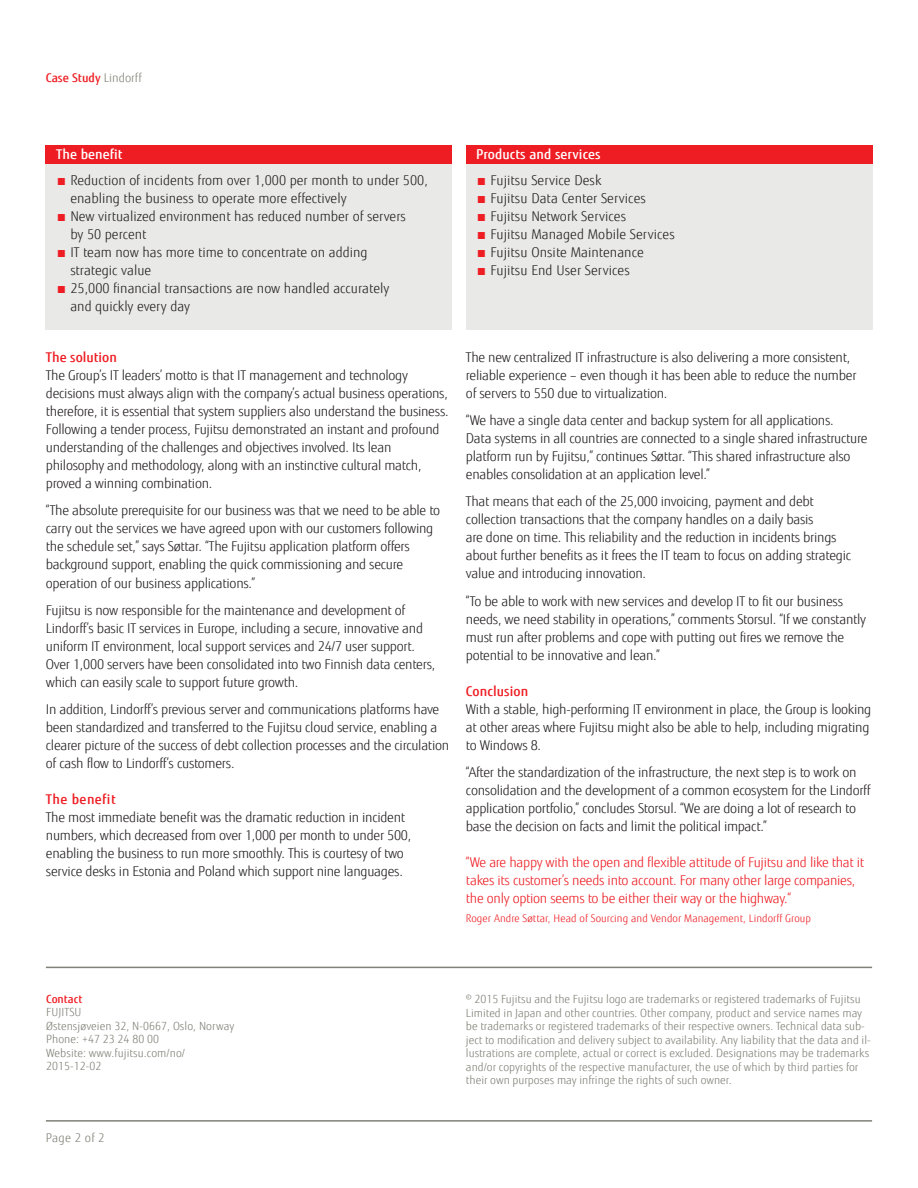
<style>
.page{position:relative;width:918px;height:1188px;background:#fff}
.page>*{position:absolute;margin:0;border:0;box-sizing:border-box;transform-origin:0 0}
.Copytext{font:300 13.5px/18px "Fujitsu Sans";letter-spacing:-.02em;color:#231f20}
.Copytext-2{font:300 13.5px/18px "Fujitsu Sans";color:#231f20}
.Copytext-3{font:300 13.5px/18px "Fujitsu Sans";letter-spacing:-.02em;color:#ee1d23}
.Copytext-4{font:300 13.5px "Fujitsu Sans";letter-spacing:.005em;color:#231f20}
.Copytext-5{font:500 13.5px "Fujitsu Sans";letter-spacing:.005em;color:#fff}
.Copytext-6{font:500 13.5px "Fujitsu Sans";color:#ee1d23}
.Copytext-7{font:500 13.5px "Fujitsu Sans";letter-spacing:.03em;color:#ee1d23}
.Copytext-8{font:500 12px "Fujitsu Sans";color:#ee1d23}
.Copytext-9{font:300 12px "Fujitsu Sans";letter-spacing:.02em;color:#818178}
.intro{font:300 11.25px/13.5px "Fujitsu Sans";color:#818178}
.intro-2{font:500 11.25px "Fujitsu Sans";color:#ee1d23}
.Copytext-10{font:300 10.5px "Fujitsu Sans";letter-spacing:.005em;color:#ee1d23}
.s1{font-weight:300;color:#818178}
.s2{color:#ee1d23}
.s3{font-weight:500;color:#ee1d23}
</style>
<div class="page">
<div style="left:46px;top:145px;width:406px;height:184px;background:#e9e9e8"></div>
<div style="left:466px;top:145px;width:406px;height:184px;background:#e9e9e8"></div>
<div style="left:46px;top:145px;width:406px;height:18px;background:#ee1d23"></div>
<div style="left:466px;top:145px;width:406px;height:18px;background:#ee1d23"></div>
<hr style="left:46px;top:967px;width:826px;height:1px;background:#818178">
<hr style="left:46px;top:1120px;width:826px;height:2px;background:#818178">
<p class="Copytext-8" style="left:46px;top:70px;width:97px">Case Study <span class="s1">Lindorff</span></p>
<p class="Copytext-5" style="left:56px;top:146px;width:68px">The benefit</p>
<p class="Copytext-2" style="left:70px;top:172px;width:359px;text-indent:-14px"><span class="s2">■</span> Reduction of incidents from over 1,000 per month to under 500, enabling the business to operate more effectively</p>
<p class="Copytext-2" style="left:70px;top:208px;width:337px;text-indent:-14px"><span class="s2">■</span> New virtualized environment has reduced number of servers by 50 percent</p>
<p class="Copytext-2" style="left:70px;top:244px;width:299px;text-indent:-14px"><span class="s2">■</span> IT team now has more time to concentrate on adding strategic value</p>
<p class="Copytext-2" style="left:70px;top:280px;width:320px;text-indent:-14px"><span class="s2">■</span> 25,000 financial transactions are now handled accurately and quickly every day</p>
<p class="Copytext-6" style="left:46px;top:349px;width:72px">The solution</p>
<p class="Copytext" style="left:46px;top:366px;width:404px">The Group’s IT leaders’ motto is that IT management and technology decisions must always align with the company’s actual business operations, therefore, it is essential that system suppliers also understand the business.<br>Following a tender process, Fujitsu demonstrated an instant and profound understanding of the challenges and objectives involved. Its lean philosophy and methodology, along with an instinctive cultural match, proved a winning combination.</p>
<p class="Copytext" style="left:46px;top:502px;width:396px">“The absolute prerequisite for our business was that we need to be able to carry out the services we have agreed upon with our customers following the schedule set,” says Søttar. “The Fujitsu application platform offers background support, enabling the quick commissioning and secure operation of our business applications.”</p>
<p class="Copytext" style="left:46px;top:601px;width:391px">Fujitsu is now responsible for the maintenance and development of Lindorff’s basic IT services in Europe, including a secure, innovative and uniform IT environment, local support services and 24/7 user support.<br>Over 1,000 servers have been consolidated into two Finnish data centers, which can easily scale to support future growth.</p>
<p class="Copytext" style="left:46px;top:700px;width:405px">In addition, Lindorff’s previous server and communications platforms have been standardized and transferred to the Fujitsu cloud service, enabling a clearer picture of the success of debt collection processes and the circulation of cash flow to Lindorff’s customers.</p>
<p class="Copytext-7" style="left:46px;top:791px;width:71px">The benefit</p>
<p class="Copytext" style="left:46px;top:809px;width:367px">The most immediate benefit was the dramatic reduction in incident numbers, which decreased from over 1,000 per month to under 500, enabling the business to run more smoothly. This is courtesy of two service desks in Estonia and Poland which support nine languages.</p>
<p class="Copytext-5" style="left:476px;top:146px;width:126px">Products and services</p>
<p class="Copytext-4" style="left:476px;top:173px;width:127px"><span class="s2">■</span> Fujitsu Service Desk</p>
<p class="Copytext-4" style="left:476px;top:191px;width:171px"><span class="s2">■</span> Fujitsu Data Center Services</p>
<p class="Copytext-4" style="left:476px;top:209px;width:152px"><span class="s2">■</span> Fujitsu Network Services</p>
<p class="Copytext-4" style="left:476px;top:227px;width:200px"><span class="s2">■</span> Fujitsu Managed Mobile Services</p>
<p class="Copytext-4" style="left:476px;top:245px;width:169px"><span class="s2">■</span> Fujitsu Onsite Maintenance</p>
<p class="Copytext-4" style="left:476px;top:263px;width:155px"><span class="s2">■</span> Fujitsu End User Services</p>
<p class="Copytext" style="left:466px;top:348px;width:392px">The new centralized IT infrastructure is also delivering a more consistent, reliable experience – even though it has been able to reduce the number of servers to 550 due to virtualization.</p>
<p class="Copytext" style="left:466px;top:411px;width:403px">“We have a single data center and backup system for all applications.<br>Data systems in all countries are connected to a single shared infrastructure platform run by Fujitsu,” continues Søttar. “This shared infrastructure also enables consolidation at an application level.”</p>
<p class="Copytext" style="left:466px;top:493px;width:387px">That means that each of the 25,000 invoicing, payment and debt collection transactions that the company handles on a daily basis<br>are done on time. This reliability and the reduction in incidents brings about further benefits as it frees the IT team to focus on adding strategic value and introducing innovation.</p>
<p class="Copytext" style="left:466px;top:592px;width:402px">“To be able to work with new services and develop IT to fit our business needs, we need stability in operations,” comments Storsul. “If we constantly must run after problems and cope with putting out fires we remove the potential to be innovative and lean.”</p>
<p class="Copytext" style="left:466px;top:682px;width:407px"><span class="s3">Conclusion<br></span>With a stable, high-performing IT environment in place, the Group is looking at other areas where Fujitsu might also be able to help, including migrating to Windows 8.</p>
<p class="Copytext" style="left:466px;top:763px;width:406px">“After the standardization of the infrastructure, the next step is to work on consolidation and the development of a common ecosystem for the Lindorff application portfolio,” concludes Storsul. “We are doing a lot of research to base the decision on facts and limit the political impact.”</p>
<p class="Copytext-3" style="left:466px;top:854px;width:400px">“We are happy with the open and flexible attitude of Fujitsu and like that it takes its customer’s needs into account. For many other large companies, the only option seems to be either their way or the highway.“</p>
<p class="Copytext-10" style="left:466px;top:912px;width:347px">Roger Andre Søttar, Head of Sourcing and Vendor Management, Lindorff Group</p>
<p class="intro-2" style="left:46px;top:992px;width:38px">Contact</p>
<p class="intro" style="left:46px;top:1006px;width:37px">FUJITSU</p>
<p class="intro" style="left:46px;top:1019px;width:190px">Østensjøveien 32, N-0667, Oslo, Norway</p>
<p class="intro" style="left:46px;top:1033px;width:114px">Phone: +47 23 24 80 00</p>
<p class="intro" style="left:46px;top:1046px;width:140px">Website: www.fujitsu.com/no/</p>
<p class="intro" style="left:46px;top:1060px;width:57px">2015-12-02</p>
<p class="Copytext-9" style="left:46px;top:1131px;width:60px">Page 2 of 2</p>
<p class="intro" style="left:466px;top:992px;width:406px">© 2015 Fujitsu and the Fujitsu logo are trademarks or registered trademarks of Fujitsu Limited in Japan and other countries. Other company, product and service names may be trademarks or registered trademarks of their respective owners. Technical data sub&shy;ject to modification and delivery subject to availability. Any liability that the data and il&shy;lustrations are complete, actual or correct is excluded. Designations may be trademarks and/or copyrights of the respective manufacturer, the use of which by third parties for their own purposes may infringe the rights of such owner.</p>
</div>
